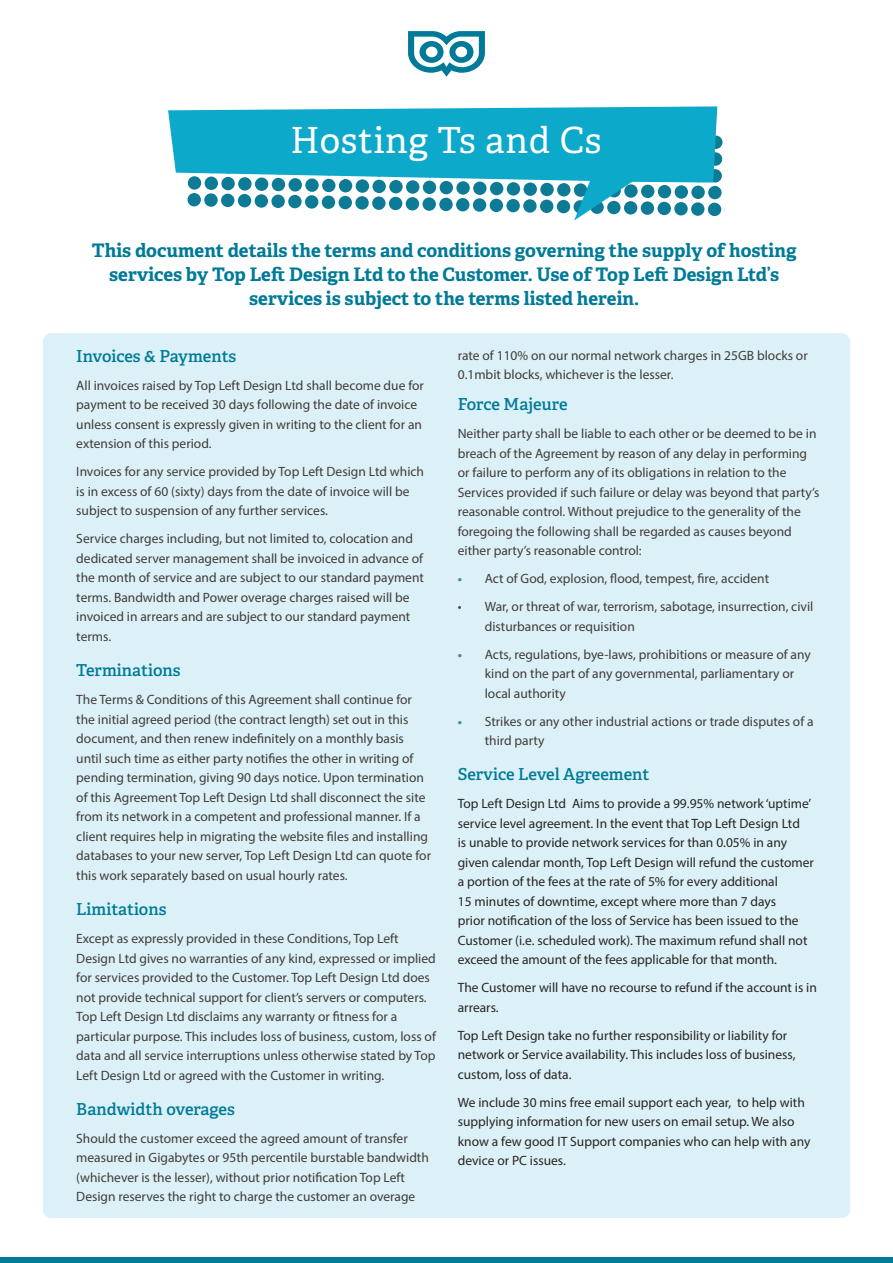
<style>
.page{position:relative;width:893px;height:1263px;background:#fff}
.page>*{position:absolute;margin:0;border:0;box-sizing:border-box;transform-origin:0 0}
.Main_Top_Heading{font:700 37.5px "Adelle Condensed";color:#fff}
.White_Heading_in_Spe{font:36px "Adelle PE";letter-spacing:.02em;color:#fff}
.Blue_Subheading_-_Pa{font:700 18.6px/24px "Adelle PE";color:#007a98;text-align:center}
.Subheading{font:16.5px "Adelle PE Sb";color:#007a98}
.Body{font:16.5px "Adelle PE Sb";letter-spacing:-.005em;color:#007a98}
.Body-2{font:13.5px/19.5px "Myriad Pro";color:#423b39}
.Body-3{font:13.5px/19.5px "Myriad Pro";color:#2a2422}
.s1{font-weight:700;font-size:12.9px;color:#4388a3}
</style>
<div class="page">
<div style="left:43px;top:333px;width:807px;height:885px;background:#dbf1f7;border-radius:9px"></div>
<div style="left:0;top:1257px;width:893px;height:6px;background:#007a98"></div>
<svg style="left:408px;top:31px;width:77px;height:46px"></svg>
<div style="left:708px;top:203px;width:13px;height:13px;background:#0d7a96;border-radius:50%"></div>
<svg style="left:708px;top:186px;width:14px;height:13px"></svg>
<div style="left:708px;top:169px;width:14px;height:14px;background:#0d7a96;border-radius:50%"></div>
<div style="left:709px;top:152px;width:13px;height:14px;background:#0d7a96;border-radius:50%"></div>
<div style="left:709px;top:135px;width:14px;height:14px;background:#0d7a96;border-radius:50%"></div>
<svg style="left:168px;top:106px;width:549px;height:114px;fill:#0da9cb"></svg>
<p class="Main_Top_Heading" style="left:289px;top:105px;width:316px">TLD Hosting Ts &amp; Cs</p>
<p class="White_Heading_in_Spe" style="left:291px;top:113px;width:312px">Hosting Ts and Cs</p>
<p class="Blue_Subheading_-_Pa" style="left:92px;top:238px;width:706px">This document details the terms and conditions governing the supply of hosting services by Top Left Design Ltd to the Customer. Use of Top Left Design Ltd’s services is subject to the terms listed herein.</p>
<p class="Subheading" style="left:76px;top:344px;width:161px">Invoices &amp; Payments</p>
<p class="Body-2" style="left:76px;top:375px;width:349px">All invoices raised by Top Left Design Ltd shall become due for payment to be received 30 days following the date of invoice unless consent is expressly given in writing to the client for an extension of this period.</p>
<p class="Body-2" style="left:76px;top:462px;width:349px">Invoices for any service provided by Top Left Design Ltd which is in excess of 60 (sixty) days from the date of invoice will be subject to suspension of any further services.</p>
<p class="Body-2" style="left:76px;top:529px;width:349px">Service charges including, but not limited to, colocation and dedicated server management shall be invoiced in advance of the month of service and are subject to our standard payment terms. Bandwidth and Power overage charges raised will be invoiced in arrears and are subject to our standard payment terms.</p>
<p class="Subheading" style="left:76px;top:658px;width:106px">Terminations</p>
<p class="Body-2" style="left:76px;top:690px;width:356px">The Terms &amp; Conditions of this Agreement shall continue for the initial agreed period (the contract length) set out in this document, and then renew indefinitely on a monthly basis until such time as either party notifies the other in writing of pending termination, giving 90 days notice. Upon termination of this Agreement Top Left Design Ltd shall disconnect the site from its network in a competent and professional manner. If a client requires help in migrating the website files and installing databases to your new server, Top Left Design Ltd can quote for this work separately based on usual hourly rates.</p>
<p class="Subheading" style="left:76px;top:897px;width:92px">Limitations</p>
<p class="Body-2" style="left:76px;top:928px;width:361px">Except as expressly provided in these Conditions, Top Left Design Ltd gives no warranties of any kind, expressed or implied for services provided to the Customer. Top Left Design Ltd does not provide technical support for client’s servers or computers.<br>Top Left Design Ltd disclaims any warranty or fitness for a particular purpose. This includes loss of business, custom, loss of data and all service interruptions unless otherwise stated by Top Left Design Ltd or agreed with the Customer in writing.</p>
<p class="Subheading" style="left:76px;top:1097px;width:160px">Bandwidth overages</p>
<p class="Body-2" style="left:76px;top:1128px;width:354px">Should the customer exceed the agreed amount of transfer measured in Gigabytes or 95th percentile burstable bandwidth (whichever is the lesser), without prior notification Top Left Design reserves the right to charge the customer an overage</p>
<p class="Body-2" style="left:458px;top:345px;width:351px">rate of 110% on our normal network charges in 25GB blocks or<br>0.1mbit blocks, whichever is the lesser.</p>
<p class="Body" style="left:458px;top:392px;width:112px">Force Majeure</p>
<p class="Body-2" style="left:458px;top:424px;width:363px">Neither party shall be liable to each other or be deemed to be in breach of the Agreement by reason of any delay in performing or failure to perform any of its obligations in relation to the Services provided if such failure or delay was beyond that party’s reasonable control. Without prejudice to the generality of the foregoing the following shall be regarded as causes beyond either party’s reasonable control:</p>
<p class="Body-2" style="left:458px;top:569px;width:313px"><span class="s1">•</span> Act of God, explosion, flood, tempest, fire, accident</p>
<p class="Body-2" style="left:485px;top:597px;width:330px;text-indent:-27px">• War, or threat of war, terrorism, sabotage, insurrection, civil disturbances or requisition</p>
<p class="Body-2" style="left:485px;top:644px;width:327px;text-indent:-27px"><span class="s1">•</span> Acts, regulations, bye-laws, prohibitions or measure of any kind on the part of any governmental, parliamentary or local authority</p>
<p class="Body-2" style="left:485px;top:711px;width:330px;text-indent:-27px"><span class="s1">•</span> Strikes or any other industrial actions or trade disputes of a third party</p>
<p class="Subheading" style="left:458px;top:762px;width:193px">Service Level Agreement</p>
<p class="Body-3" style="left:458px;top:794px;width:358px">Top Left Design Ltd Aims to provide a 99.95% network ‘uptime’ service level agreement. In the event that Top Left Design Ltd<br>is unable to provide network services for than 0.05% in any given calendar month, Top Left Design will refund the customer a portion of the fees at the rate of 5% for every additional<br>15 minutes of downtime, except where more than 7 days<br>prior notification of the loss of Service has been issued to the Customer (i.e. scheduled work). The maximum refund shall not exceed the amount of the fees applicable for that month.</p>
<p class="Body-3" style="left:458px;top:978px;width:361px">The Customer will have no recourse to refund if the account is in arrears.</p>
<p class="Body-3" style="left:458px;top:1025px;width:339px">Top Left Design take no further responsibility or liability for network or Service availability. This includes loss of business, custom, loss of data.</p>
<p class="Body-3" style="left:458px;top:1092px;width:354px">We include 30 mins free email support each year, to help with supplying information for new users on email setup. We also know a few good IT Support companies who can help with any device or PC issues.</p>
</div>
